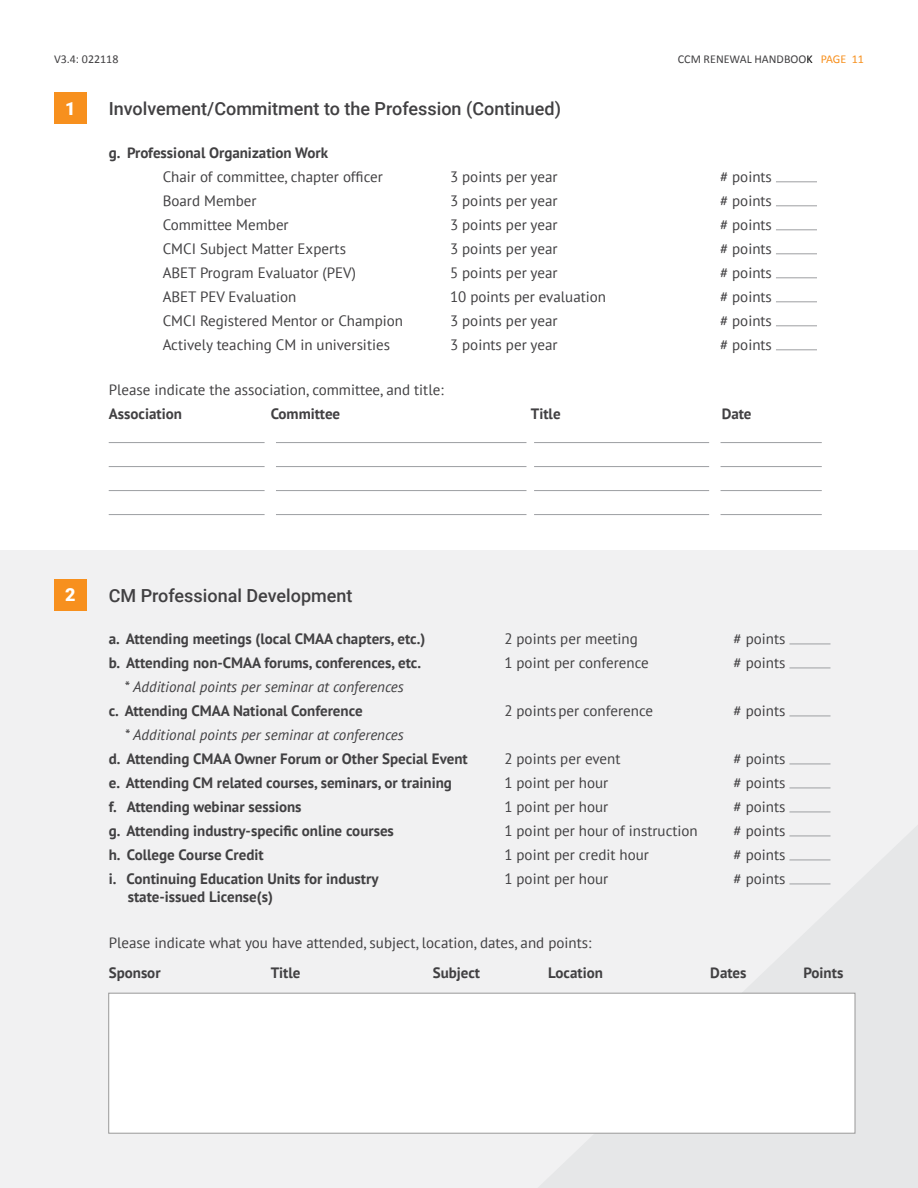
<style>
.page{position:relative;width:918px;height:1188px;background:#fff}
.page>*{position:absolute;margin:0;border:0;box-sizing:border-box;transform-origin:0 0}
.t1{font:500 18px "Roboto";color:#414042}
.t2{font:900 18px "Roboto";color:#fff}
.t3{font:15px/24px "PT Sans";color:#414042}
.t4{font:700 15px/24px "PT Sans";color:#414042}
.t5{font:italic 15px "PT Sans";color:#414042}
.t6{font:12px "Calibri";color:#414042}
.s1{color:#000}
.s2{color:#f7901e}
</style>
<div class="page">
<div style="left:0;top:550px;width:918px;height:638px;background:#f1f1f2"></div>
<svg style="left:537px;top:826px;width:381px;height:362px"></svg>
<hr style="left:109px;top:442px;width:156px;height:1px;background:#9d9fa2">
<hr style="left:276px;top:442px;width:250px;height:1px;background:#9d9fa2">
<hr style="left:534px;top:442px;width:175px;height:1px;background:#9d9fa2">
<hr style="left:721px;top:442px;width:101px;height:1px;background:#9d9fa2">
<hr style="left:109px;top:466px;width:156px;height:1px;background:#9d9fa2">
<hr style="left:276px;top:466px;width:250px;height:1px;background:#9d9fa2">
<hr style="left:534px;top:466px;width:175px;height:1px;background:#9d9fa2">
<hr style="left:721px;top:466px;width:101px;height:1px;background:#9d9fa2">
<hr style="left:109px;top:490px;width:156px;height:1px;background:#9d9fa2">
<hr style="left:276px;top:490px;width:250px;height:1px;background:#9d9fa2">
<hr style="left:534px;top:490px;width:175px;height:1px;background:#9d9fa2">
<hr style="left:721px;top:490px;width:101px;height:1px;background:#9d9fa2">
<hr style="left:109px;top:514px;width:156px;height:1px;background:#9d9fa2">
<hr style="left:276px;top:514px;width:250px;height:1px;background:#9d9fa2">
<hr style="left:534px;top:514px;width:175px;height:1px;background:#9d9fa2">
<hr style="left:721px;top:514px;width:101px;height:1px;background:#9d9fa2">
<hr style="left:776px;top:181px;width:41px;height:1px;background:#9d9fa2">
<hr style="left:776px;top:205px;width:41px;height:1px;background:#9d9fa2">
<hr style="left:776px;top:229px;width:41px;height:1px;background:#9d9fa2">
<hr style="left:776px;top:253px;width:41px;height:1px;background:#9d9fa2">
<hr style="left:776px;top:277px;width:41px;height:1px;background:#9d9fa2">
<hr style="left:776px;top:301px;width:41px;height:1px;background:#9d9fa2">
<hr style="left:776px;top:325px;width:41px;height:1px;background:#9d9fa2">
<hr style="left:776px;top:349px;width:41px;height:1px;background:#9d9fa2">
<hr style="left:789px;top:644px;width:42px;height:1px;background:#9d9fa2">
<hr style="left:789px;top:668px;width:42px;height:1px;background:#9d9fa2">
<hr style="left:789px;top:716px;width:42px;height:1px;background:#9d9fa2">
<hr style="left:789px;top:764px;width:42px;height:1px;background:#9d9fa2">
<hr style="left:789px;top:788px;width:42px;height:1px;background:#9d9fa2">
<hr style="left:789px;top:812px;width:42px;height:1px;background:#9d9fa2">
<hr style="left:789px;top:836px;width:42px;height:1px;background:#9d9fa2">
<hr style="left:789px;top:860px;width:42px;height:1px;background:#9d9fa2">
<hr style="left:789px;top:884px;width:42px;height:1px;background:#9d9fa2">
<div style="left:54px;top:93px;width:33px;height:31px;background:#f7901e"></div>
<div style="left:54px;top:579px;width:33px;height:31px;background:#f7901e"></div>
<div style="left:108px;top:993px;width:747px;height:141px;background:#fff;border:1px solid #999"></div>
<p class="t6" style="left:54px;top:51px;width:66px">V3.4: 022118</p>
<p class="t6" style="left:678px;top:51px;width:188px">CCM RENEWAL HANDBOO<span class="s1">K</span> <span class="s2">PAGE 11</span></p>
<p class="t1" style="left:109px;top:96px;width:454px">Involvement/Commitment to the Profession (Continued)</p>
<p class="t2" style="left:65px;top:96px;width:12px">1</p>
<p class="t4" style="left:109px;top:141px;width:221px">g. Professional Organization Work</p>
<p class="t3" style="left:163px;top:165px;width:242px">Chair of committee, chapter officer<br>Board Member<br>Committee Member<br>CMCI Subject Matter Experts<br>ABET Program Evaluator (PEV)<br>ABET PEV Evaluation<br>CMCI Registered Mentor or Champion<br>Actively teaching CM in universities</p>
<p class="t3" style="left:450px;top:165px;width:158px">3 points per year<br>3 points per year<br>3 points per year<br>3 points per year<br>5 points per year<br>10 points per evaluation<br>3 points per year<br>3 points per year</p>
<p class="t3" style="left:720px;top:165px;width:53px;text-align:justify"># points # points # points # points # points # points # points # points</p>
<p class="t3" style="left:109px;top:377px;width:336px">Please indicate the association, committee, and title:</p>
<p class="t4" style="left:109px;top:401px;width:75px">Association</p>
<p class="t4" style="left:271px;top:401px;width:71px">Committee</p>
<p class="t4" style="left:531px;top:401px;width:31px">Title</p>
<p class="t4" style="left:722px;top:401px;width:31px">Date</p>
<p class="t2" style="left:65px;top:582px;width:12px">2</p>
<p class="t1" style="left:109px;top:582px;width:245px">CM Professional Development</p>
<p class="t4" style="left:109px;top:627px;width:318px">a. Attending meetings (local CMAA chapters, etc.) b. Attending non-CMAA forums, conferences, etc.</p>
<p class="t5" style="left:125px;top:678px;width:281px">* Additional points per seminar at conferences</p>
<p class="t4" style="left:109px;top:699px;width:255px">c. Attending CMAA National Conference</p>
<p class="t5" style="left:125px;top:726px;width:281px">* Additional points per seminar at conferences</p>
<p class="t4" style="left:109px;top:747px;width:361px">d. Attending CMAA Owner Forum or Other Special Event e. Attending CM related courses, seminars, or training<br>f. Attending webinar sessions<br>g. Attending industry-specific online courses<br>h. College Course Credit<br>i. Continuing Education Units for industry</p>
<p class="t4" style="left:128px;top:885px;width:147px">state-issued License(s)</p>
<p class="t3" style="left:504px;top:627px;width:146px">2 points per meeting<br>1 point per conference</p>
<p class="t3" style="left:504px;top:699px;width:150px">2 points per conference</p>
<p class="t3" style="left:504px;top:747px;width:195px">2 points per event<br>1 point per hour<br>1 point per hour<br>1 point per hour of instruction<br>1 point per credit hour<br>1 point per hour</p>
<p class="t3" style="left:734px;top:627px;width:53px"># points # points</p>
<p class="t3" style="left:734px;top:699px;width:53px"># points</p>
<p class="t3" style="left:734px;top:747px;width:53px;text-align:justify"># points # points # points # points # points # points</p>
<p class="t3" style="left:109px;top:930px;width:484px">Please indicate what you have attended, subject, location, dates, and points:</p>
<p class="t4" style="left:109px;top:960px;width:53px">Sponsor</p>
<p class="t4" style="left:271px;top:960px;width:31px">Title</p>
<p class="t4" style="left:433px;top:960px;width:49px">Subject</p>
<p class="t4" style="left:548px;top:960px;width:56px">Location</p>
<p class="t4" style="left:710px;top:960px;width:38px">Dates</p>
<p class="t4" style="left:803px;top:960px;width:41px">Points</p>
</div>
